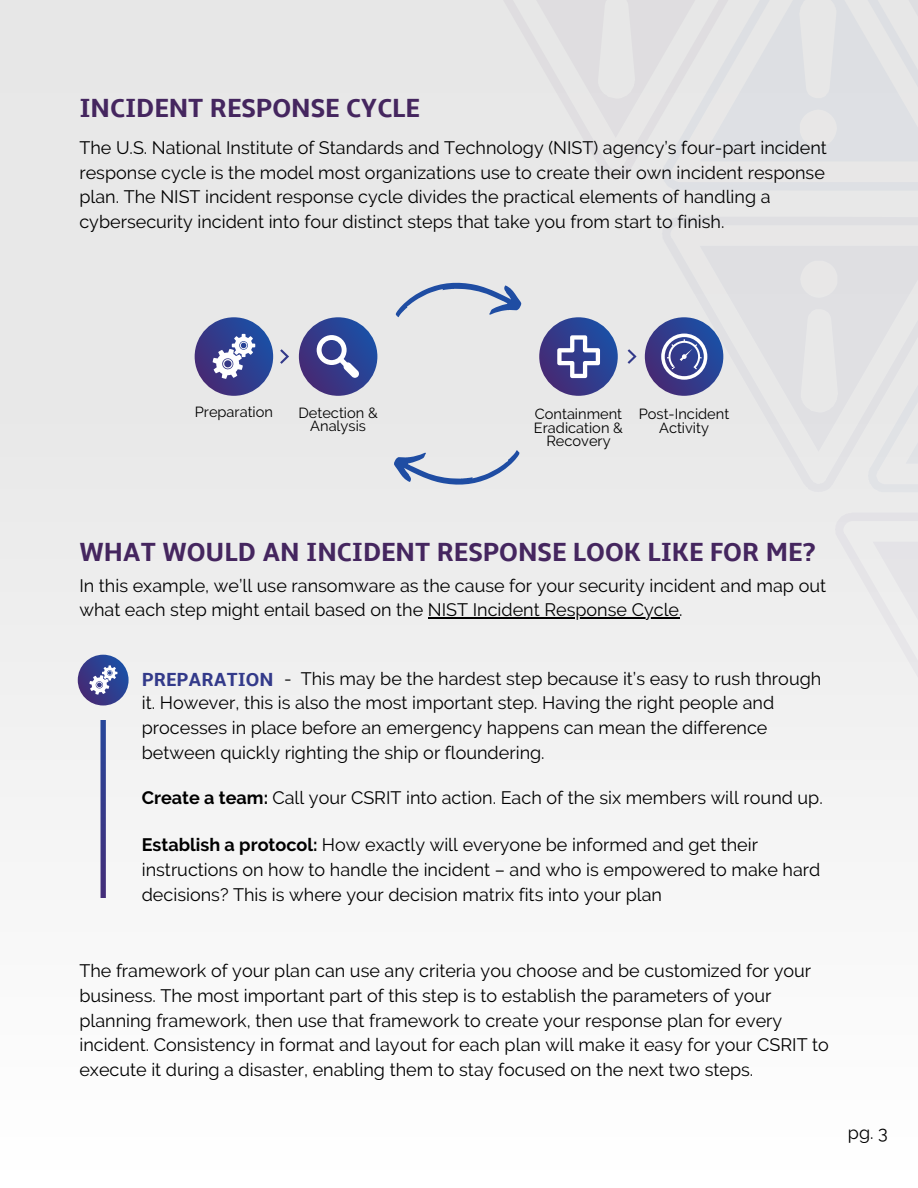
<style>
.page{position:relative;width:918px;height:1188px;background:#fff}
.page>*{position:absolute;margin:0;border:0;box-sizing:border-box;transform-origin:0 0}
.t1{font:700 27px "Amble";color:#45265f}
.t2{font:700 19.5px "Amble";color:#333a8a}
.t3{font:18px/24.8px "Raleway";color:#000}
.t4{font:14.55px/13.6px "Raleway";color:#000;text-align:center}
.s1{font-weight:700}
</style>
<div class="page">
<div style="left:0;top:0;width:918px;height:1188px;background:linear-gradient(to bottom,#e1e1e1,#fdfdfd)"></div>
<img style="left:195px;top:317px;width:78px;height:79px;border-radius:50%">
<img style="left:299px;top:317px;width:78px;height:79px;border-radius:50%">
<img style="left:539px;top:317px;width:79px;height:79px;border-radius:50%">
<img style="left:645px;top:317px;width:78px;height:79px;border-radius:50%">
<svg style="left:280px;top:349px;width:9px;height:15px"></svg>
<svg style="left:628px;top:349px;width:9px;height:15px"></svg>
<svg style="left:396px;top:281px;width:126px;height:36px;background:#bcc6d9"></svg>
<svg style="left:213px;top:334px;width:42px;height:45px"></svg>
<svg style="left:317px;top:335px;width:42px;height:43px"></svg>
<svg style="left:557px;top:335px;width:43px;height:43px"></svg>
<svg style="left:661px;top:334px;width:46px;height:46px"></svg>
<svg style="left:393px;top:450px;width:127px;height:36px;background:#bec8da"></svg>
<img style="left:78px;top:655px;width:51px;height:51px;border-radius:50%">
<svg style="left:89px;top:665px;width:28px;height:30px"></svg>
<svg style="left:100px;top:720px;width:6px;height:178px"></svg>
<hr style="left:428px;top:617px;width:251px;height:2px;background:#000">
<p class="t1" style="left:79px;top:92px;width:342px">INCIDENT RESPONSE CYCLE</p>
<p class="t3" style="left:79px;top:135px;width:749px">The U.S. National Institute of Standards and Technology (NIST) agency’s four-part incident response cycle is the model most organizations use to create their own incident response plan. The NIST incident response cycle divides the practical elements of handling a cybersecurity incident into four distinct steps that take you from start to finish.</p>
<p class="t4" style="left:195px;top:405px;width:80px">Preparation</p>
<p class="t4" style="left:298px;top:406px;width:81px">Detection &amp;<br>Analysis</p>
<p class="t4" style="left:534px;top:407px;width:91px">Containment<br>Eradication &amp;<br>Recovery</p>
<p class="t4" style="left:639px;top:407px;width:92px">Post-Incident<br>Activity</p>
<p class="t1" style="left:79px;top:536px;width:738px">WHAT WOULD AN INCIDENT RESPONSE LOOK LIKE FOR ME?</p>
<p class="t3" style="left:79px;top:573px;width:748px">In this example, we’ll use ransomware as the cause for your security incident and map out what each step might entail based on the NIST Incident Response Cycle.</p>
<p class="t3" style="left:142px;top:666px;width:681px;text-indent:142px">- This may be the hardest step because it’s easy to rush through it. However, this is also the most important step. Having the right people and processes in place before an emergency happens can mean the difference between quickly righting the ship or floundering.</p>
<p class="t2" style="left:142px;top:668px;width:133px">PREPARATION</p>
<p class="t3" style="left:142px;top:785px;width:683px"><span class="s1">Create a team:</span> Call your CSRIT into action. Each of the six members will round up.</p>
<p class="t3" style="left:142px;top:833px;width:680px"><span class="s1">Establish a protocol:</span> How exactly will everyone be informed and get their instructions on how to handle the incident – and who is empowered to make hard decisions? This is where your decision matrix fits into your plan</p>
<p class="t3" style="left:79px;top:958px;width:751px">The framework of your plan can use any criteria you choose and be customized for your business. The most important part of this step is to establish the parameters of your planning framework, then use that framework to create your response plan for every incident. Consistency in format and layout for each plan will make it easy for your CSRIT to execute it during a disaster, enabling them to stay focused on the next two steps.</p>
<p class="t3" style="left:848px;top:1120px;width:41px">pg. 3</p>
</div>
